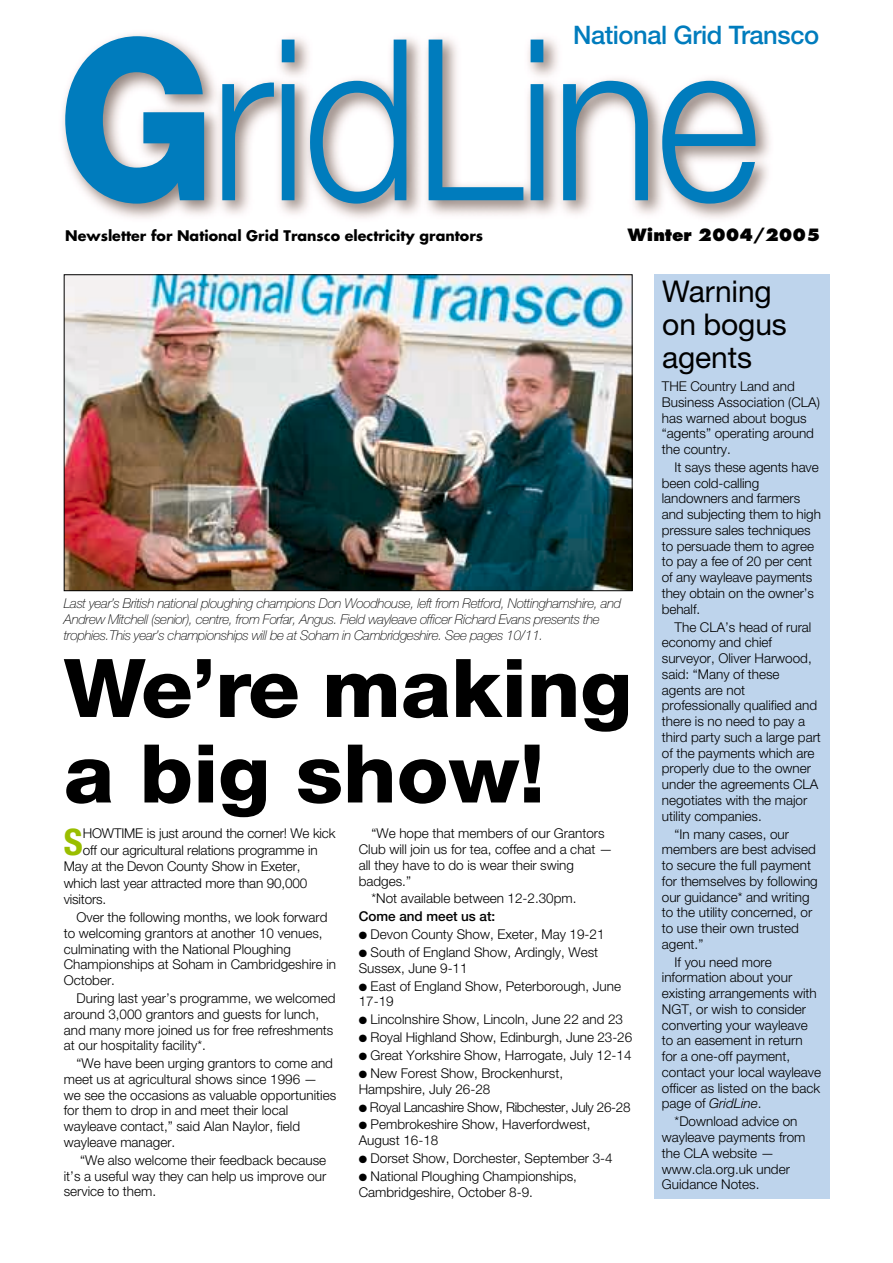
<style>
.page{position:relative;width:893px;height:1263px;background:#fff}
.page>*{position:absolute;margin:0;border:0;box-sizing:border-box;transform-origin:0 0}
.t1{font:300 225px "Helvetica Neue";letter-spacing:-.02em;color:#007cbd;scale:.9 1}
.t2{font:800 81px/85.5px "Helvetica Neue";color:#000;scale:1.05 1}
.t3{font:700 condensed 36.6px "Helvetica Neue";color:#9abe00}
.t4{font:30px/33px "Helvetica Neue";letter-spacing:-.005em;color:#000}
.t5{font:500 25.5px "Helvetica Neue";letter-spacing:-.015em;color:#007cbd}
.t6{font:800 16.5px "Futura";color:#000}
.t7{font:700 14.25px "Futura";color:#000}
.t8{font:300 13.5px/15.8px "Helvetica Neue";color:#000}
.t9{font:italic 100 13.5px/15.8px "Helvetica Neue";letter-spacing:-.02em;color:#000}
.t10{font:300 13.5px "Helvetica Neue";letter-spacing:-.02em;color:#000}
.t11{font:500 13.5px "Helvetica Neue";color:#000}
.s1{font-weight:800}
.s2{font-style:italic}
</style>
<div class="page">
<img style="left:62px;top:34px;width:708px;height:184px">
<div style="left:654px;top:274px;width:175px;height:925px;background:#bed4ec"></div>
<img style="left:66px;top:276px;width:564px;height:313px">
<h3 class="t5" style="left:573px;top:26px;width:248px">National Grid Transco</h3>
<h1 class="t1" style="left:58px;top:40px;width:782px"><span class="s1">G</span>ridLine</h1>
<p class="t7" style="left:65px;top:229px;width:419px">Newsletter for National Grid Transco electricity grantors</p>
<p class="t6" style="left:627px;top:228px;width:194px">Winter 2004/2005</p>
<p class="t9" style="left:64px;top:597px;width:559px">Last year’s British national ploughing champions Don Woodhouse, left from Retford, Nottinghamshire, and<br>Andrew Mitchell (senior), centre, from Forfar, Angus. Field wayleave officer Richard Evans presents the trophies.This year’s championships will be at Soham in Cambridgeshire. See pages 10/11.</p>
<h2 class="t2" style="left:64px;top:652px;width:543px">We’re making a big show!</h2>
<h3 class="t3" style="left:64px;top:829px;width:20px">S</h3>
<p class="t8" style="left:83px;top:827px;width:254px">HOWTIME is just around the corner! We kick</p>
<p class="t8" style="left:83px;top:843px;width:236px">off our agricultural relations programme in</p>
<p class="t8" style="left:64px;top:860px;width:238px">May at the Devon County Show in Exeter,</p>
<p class="t8" style="left:64px;top:876px;width:245px">which last year attracted more than 90,000</p>
<p class="t8" style="left:64px;top:893px;width:44px">visitors.</p>
<p class="t8" style="left:64px;top:911px;width:274px;text-indent:13px">Over the following months, we look forward to welcoming grantors at another 10 venues, culminating with the National Ploughing Championships at Soham in Cambridgeshire in October.</p>
<p class="t8" style="left:64px;top:991px;width:273px;text-indent:13px">During last year’s programme, we welcomed around 3,000 grantors and guests for lunch, and many more joined us for free refreshments at our hospitality facility*.</p>
<p class="t8" style="left:64px;top:1057px;width:274px;text-indent:13px">“We have been urging grantors to come and meet us at agricultural shows since 1996 — we see the occasions as valuable opportunities for them to drop in and meet their local wayleave contact,” said Alan Naylor, field wayleave manager.</p>
<p class="t8" style="left:64px;top:1153px;width:264px;text-align:justify;text-indent:16px">“We also welcome their feedback because it’s a useful way they can help us improve our service to them.</p>
<p class="t8" style="left:359px;top:827px;width:255px;text-indent:13px">“We hope that members of our Grantors<br>Club will join us for tea, coffee and a chat — all they have to do is wear their swing badges.”</p>
<p class="t8" style="left:372px;top:892px;width:206px">*Not available between 12-2.30pm.</p>
<p class="t11" style="left:359px;top:912px;width:138px">Come and meet us at:</p>
<p class="t8" style="left:359px;top:928px;width:247px">● Devon County Show, Exeter, May 19-21</p>
<p class="t8" style="left:359px;top:945px;width:241px">● South of England Show, Ardingly, West<br>Sussex, June 9-11</p>
<p class="t8" style="left:359px;top:979px;width:264px">● East of England Show, Peterborough, June<br>17-19</p>
<p class="t8" style="left:359px;top:1013px;width:266px">● Lincolnshire Show, Lincoln, June 22 and 23</p>
<p class="t8" style="left:359px;top:1031px;width:275px">● Royal Highland Show, Edinburgh, June 23-26</p>
<p class="t8" style="left:359px;top:1048px;width:274px">● Great Yorkshire Show, Harrogate, July 12-14</p>
<p class="t8" style="left:359px;top:1066px;width:206px">● New Forest Show, Brockenhurst,<br>Hampshire, July 26-28</p>
<p class="t10" style="left:359px;top:1102px;width:273px">● Royal Lancashire Show, Ribchester, July 26-28</p>
<p class="t8" style="left:359px;top:1118px;width:233px">● Pembrokeshire Show, Haverfordwest,<br>August 16-18</p>
<p class="t8" style="left:359px;top:1152px;width:255px">● Dorset Show, Dorchester, September 3-4</p>
<p class="t8" style="left:359px;top:1169px;width:220px">● National Ploughing Championships,<br>Cambridgeshire, October 8-9.</p>
<h3 class="t4" style="left:662px;top:278px;width:126px">Warning on bogus agents</h3>
<p class="t8" style="left:662px;top:380px;width:160px">THE Country Land and<br>Business Association (CLA) has warned about bogus “agents” operating around the country.</p>
<p class="t8" style="left:662px;top:460px;width:161px;text-indent:13px">It says these agents have been cold-calling landowners and farmers and subjecting them to high pressure sales techniques to persuade them to agree to pay a fee of 20 per cent of any wayleave payments they obtain on the owner’s behalf.</p>
<p class="t8" style="left:662px;top:620px;width:161px;text-indent:13px">The CLA’s head of rural economy and chief surveyor, Oliver Harwood, said: “Many of these agents are not professionally qualified and there is no need to pay a third party such a large part of the payments which are properly due to the owner under the agreements CLA negotiates with the major utility companies.</p>
<p class="t8" style="left:662px;top:827px;width:157px;text-indent:13px">“In many cases, our members are best advised to secure the full payment for themselves by following our guidance* and writing to the utility concerned, or to use their own trusted agent.”</p>
<p class="t8" style="left:662px;top:955px;width:161px;text-indent:13px">If you need more information about your existing arrangements with<br>NGT, or wish to consider converting your wayleave to an easement in return for a one-off payment, contact your local wayleave officer as listed on the back page of <span class="s2">GridLine</span>.</p>
<p class="t8" style="left:662px;top:1115px;width:145px;text-indent:13px">*Download advice on wayleave payments from the CLA website — www.cla.org.uk under<br>Guidance Notes.</p>
</div>
